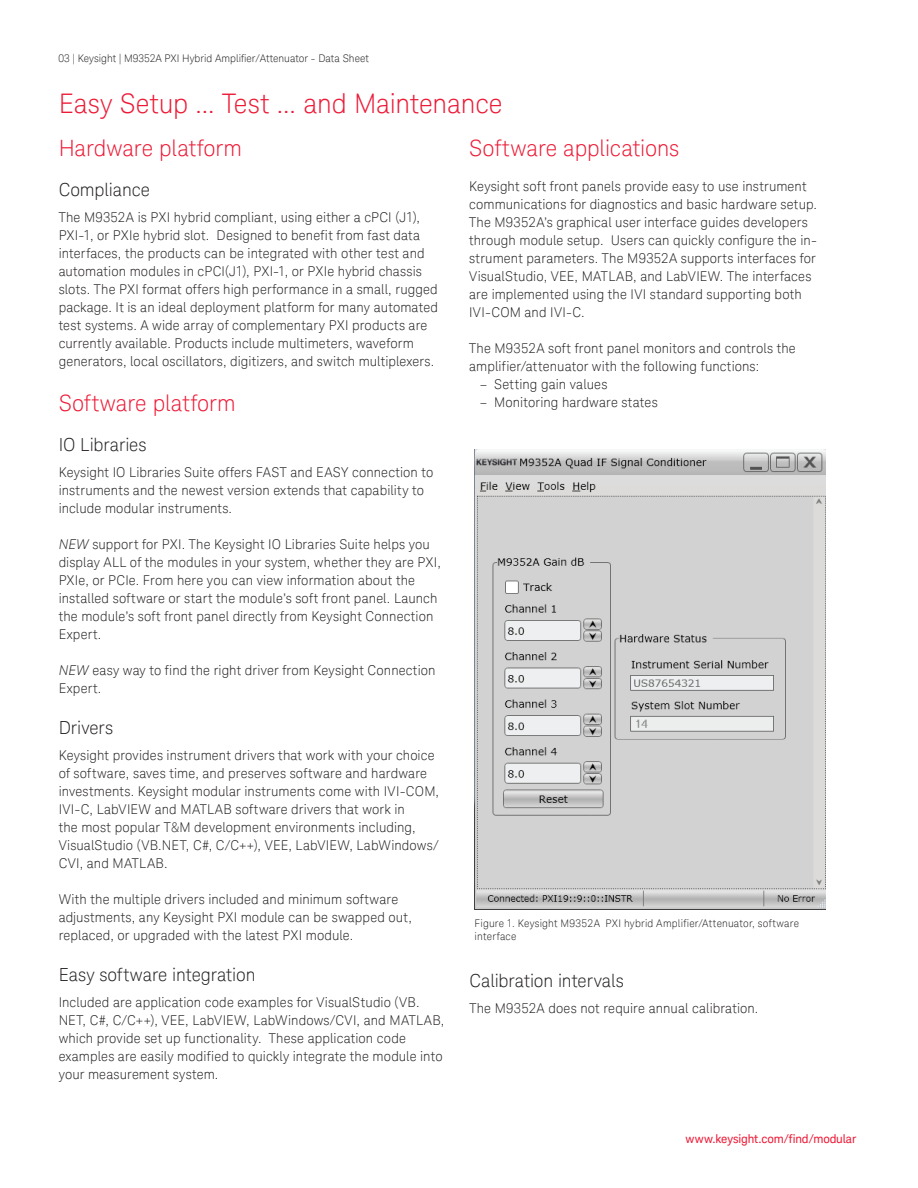
<style>
.page{position:relative;width:918px;height:1188px;background:#fff}
.page>*{position:absolute;margin:0;border:0;box-sizing:border-box;transform-origin:0 0}
.t1{font:300 27px "Keysight Sans";letter-spacing:-.005em;color:#ed1a36}
.t2{font:300 22.5px "Keysight Sans";letter-spacing:-.005em;color:#ed1a36}
.t3{font:300 18px "Keysight Sans";letter-spacing:-.005em;color:#231f20}
.t4{font:300 13.5px/18px "Keysight Sans";letter-spacing:.01em;color:#231f20}
.t5{font:12px "Keysight Sans";letter-spacing:-.01em;color:#ed1a36}
.t6{font:300 10.5px/13.5px "Keysight Sans";letter-spacing:.01em;color:#231f20}
.s1{font-style:italic}
</style>
<div class="page">
<img style="left:475px;top:450px;width:351px;height:460px">
<p class="t6" style="left:59px;top:51px;width:312px">03 | Keysight | M9352A PXI Hybrid Amplifier/Attenuator - Data Sheet</p>
<h1 class="t1" style="left:59px;top:88px;width:445px">Easy Setup ... Test ... and Maintenance</h1>
<h2 class="t2" style="left:59px;top:135px;width:185px">Hardware platform</h2>
<h3 class="t3" style="left:59px;top:179px;width:93px">Compliance</h3>
<p class="t4" style="left:59px;top:209px;width:381px">The M9352A is PXI hybrid compliant, using either a cPCI (J1), PXI-1, or PXIe hybrid slot. Designed to benefit from fast data interfaces, the products can be integrated with other test and automation modules in cPCI(J1), PXI-1, or PXIe hybrid chassis slots. The PXI format offers high performance in a small, rugged package. It is an ideal deployment platform for many automated test systems. A wide array of complementary PXI products are currently available. Products include multimeters, waveform generators, local oscillators, digitizers, and switch multiplexers.</p>
<h2 class="t2" style="left:59px;top:390px;width:178px">Software platform</h2>
<h3 class="t3" style="left:59px;top:434px;width:89px">IO Libraries</h3>
<p class="t4" style="left:59px;top:464px;width:376px">Keysight IO Libraries Suite offers FAST and EASY connection to instruments and the newest version extends that capability to include modular instruments.</p>
<p class="t4" style="left:59px;top:536px;width:384px"><span class="s1">NEW</span> support for PXI. The Keysight IO Libraries Suite helps you display ALL of the modules in your system, whether they are PXI, PXIe, or PCIe. From here you can view information about the installed software or start the module’s soft front panel. Launch the module’s soft front panel directly from Keysight Connection Expert.</p>
<p class="t4" style="left:59px;top:662px;width:378px"><span class="s1">NEW</span> easy way to find the right driver from Keysight Connection<br>Expert.</p>
<h3 class="t3" style="left:59px;top:717px;width:56px">Drivers</h3>
<p class="t4" style="left:59px;top:747px;width:382px">Keysight provides instrument drivers that work with your choice of software, saves time, and preserves software and hardware investments. Keysight modular instruments come with IVI-COM, IVI-C, LabVIEW and MATLAB software drivers that work in<br>the most popular T&amp;M development environments including, VisualStudio (VB.NET, C#, C/C++), VEE, LabVIEW, LabWindows/ CVI, and MATLAB.</p>
<p class="t4" style="left:59px;top:891px;width:355px">With the multiple drivers included and minimum software adjustments, any Keysight PXI module can be swapped out, replaced, or upgraded with the latest PXI module.</p>
<h3 class="t3" style="left:59px;top:964px;width:198px">Easy software integration</h3>
<p class="t4" style="left:59px;top:994px;width:387px">Included are application code examples for VisualStudio (VB.<br>NET, C#, C/C++), VEE, LabVIEW, LabWindows/CVI, and MATLAB, which provide set up functionality. These application code examples are easily modified to quickly integrate the module into your measurement system.</p>
<h2 class="t2" style="left:469px;top:135px;width:211px">Software applications</h2>
<p class="t4" style="left:469px;top:178px;width:349px">Keysight soft front panels provide easy to use instrument communications for diagnostics and basic hardware setup.<br>The M9352A’s graphical user interface guides developers through module setup. Users can quickly configure the in&shy;strument parameters. The M9352A supports interfaces for VisualStudio, VEE, MATLAB, and LabVIEW. The interfaces are implemented using the IVI standard supporting both IVI-COM and IVI-C.</p>
<p class="t4" style="left:469px;top:340px;width:328px">The M9352A soft front panel monitors and controls the amplifier/attenuator with the following functions:</p>
<p class="t4" style="left:480px;top:376px;width:129px">– Setting gain values</p>
<p class="t4" style="left:480px;top:394px;width:179px">– Monitoring hardware states</p>
<p class="t6" style="left:475px;top:916px;width:326px">Figure 1. Keysight M9352A PXI hybrid Amplifier/Attenuator, software interface</p>
<h3 class="t3" style="left:469px;top:970px;width:156px">Calibration intervals</h3>
<p class="t4" style="left:469px;top:1000px;width:291px">The M9352A does not require annual calibration.</p>
<p class="t5" style="left:686px;top:1131px;width:172px">www.keysight.com/find/modular</p>
</div>
